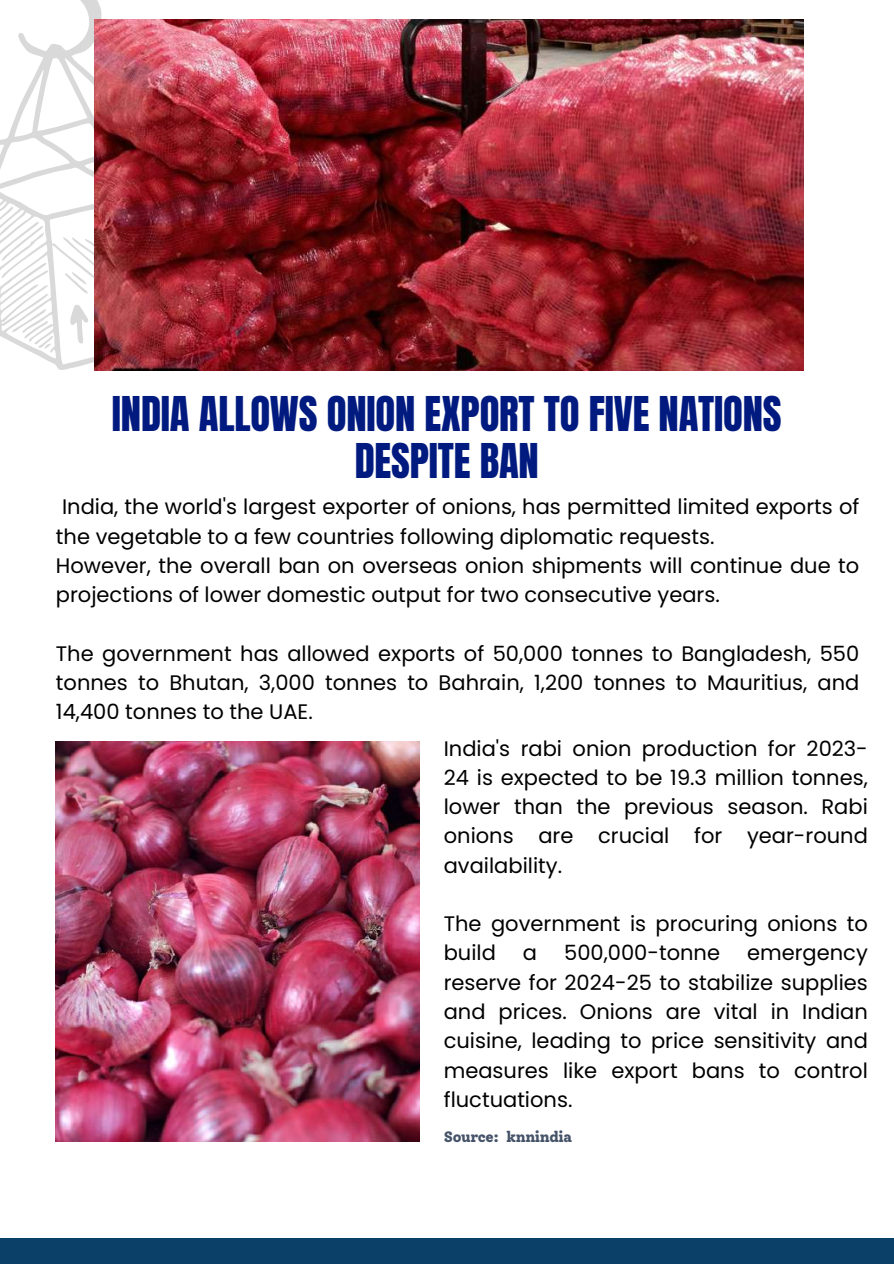
<style>
.page{position:relative;width:894px;height:1264px;background:#fff}
.page>*{position:absolute;margin:0;border:0;box-sizing:border-box;transform-origin:0 0}
.t1{font:40.8px/47.2px "Anton";letter-spacing:-.005em;color:#001a7f;text-align:center}
.t2{font:21px/29.2px "Poppins";color:#000;text-align:justify}
.t3{font:800 15px "Solway";letter-spacing:-.025em;color:#455369}
</style>
<div class="page">
<img style="left:56px;top:741px;width:363px;height:400px">
<svg style="left:0;top:0;width:228px;height:370px"></svg>
<div style="left:0;top:1238px;width:893px;height:25px;background:#0b4068"></div>
<img style="left:94px;top:20px;width:709px;height:351px">
<h1 class="t1" style="left:112px;top:391px;width:671px">INDIA ALLOWS ONION EXPORT TO FIVE NATIONS<br>DESPITE BAN</h1>
<p class="t2" style="left:56px;top:492px;width:804px;text-align:left">India, the world's largest exporter of onions, has permitted limited exports of the vegetable to a few countries following diplomatic requests.<br>However, the overall ban on overseas onion shipments will continue due to projections of lower domestic output for two consecutive years.</p>
<p class="t2" style="left:56px;top:638px;width:804px">The government has allowed exports of 50,000 tonnes to Bangladesh, 550 tonnes to Bhutan, 3,000 tonnes to Bahrain, 1,200 tonnes to Mauritius, and 14,400 tonnes to the UAE.</p>
<p class="t2" style="left:443px;top:733px;width:425px">India's rabi onion production for 2023- 24 is expected to be 19.3 million tonnes, lower than the previous season. Rabi onions are crucial for year-round availability.</p>
<p class="t2" style="left:443px;top:909px;width:425px">The government is procuring onions to build</p>
<p class="t2" style="left:523px;top:938px;width:16px">a</p>
<p class="t2" style="left:564px;top:938px;width:157px">500,000-tonne</p>
<p class="t2" style="left:443px;top:938px;width:425px;text-indent:303px">emergency reserve for 2024-25 to stabilize supplies and prices. Onions are vital in Indian cuisine, leading to price sensitivity and measures like export bans to control fluctuations.</p>
<p class="t3" style="left:443px;top:1127px;width:130px">Source: knnindia</p>
</div>
